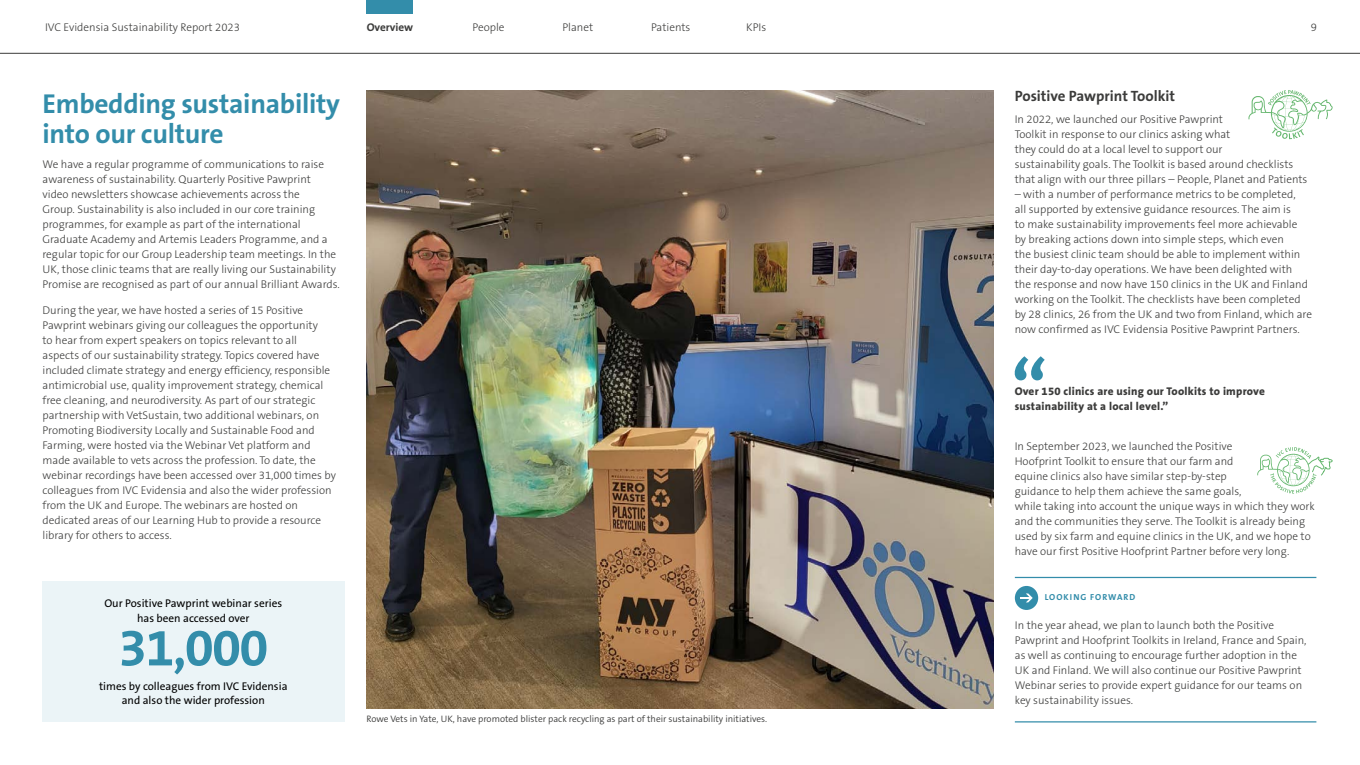
<style>
.page{position:relative;width:1360px;height:765px;background:#fff}
.page>*{position:absolute;margin:0;border:0;box-sizing:border-box;transform-origin:0 0}
.t1{font:700 52.5px "The Sans B W7";color:#338daa}
.t2{font:700 27.5px/30px "The Sans B W7";letter-spacing:-.01em;color:#338daa}
.t3{font:700 15px "The Sans B W7";color:#3c3c3b}
.t4{font:300 11.25px/15px "The Sans B W3";color:#3c3c3b}
.t5{font:11.25px/15px "The Sans B W5 Plain";color:#000;text-align:center}
.t6{font:800 11.25px/15px "The Sans B W8";letter-spacing:.02em;color:#3c3c3b}
.t7{font:700 11.25px "The Sans B W7";letter-spacing:-.005em;color:#3c3c3b}
.t8{font:300 9.38px "The Sans B W4";color:#3c3c3b}
.t9{font:700 8.75px "The Sans B W7";letter-spacing:.115em;color:#338daa}
</style>
<div class="page">
<hr style="left:1015px;top:577px;width:301px;height:1px;background:#338daa">
<hr style="left:1015px;top:721px;width:301px;height:2px;background:#338daa">
<div style="left:1015px;top:586px;width:23px;height:24px;background:#338daa;border-radius:50%"></div>
<svg style="left:1020px;top:593px;width:13px;height:9px"></svg>
<div style="left:42px;top:581px;width:303px;height:140px;background:#ebf4f7"></div>
<svg style="left:1248px;top:90px;width:85px;height:49px"></svg>
<img style="left:367px;top:90px;width:626px;height:618px">
<svg style="left:1257px;top:447px;width:76px;height:47px"></svg>
<svg style="left:1014px;top:356px;width:31px;height:24px"></svg>
<hr style="left:0;top:53px;width:1360px;height:1px;background:#3c3c3b">
<svg style="left:367px;top:0;width:46px;height:14px"></svg>
<p class="t4" style="left:45px;top:20px;width:196px">IVC Evidensia Sustainability Report 2023</p>
<p class="t7" style="left:367px;top:20px;width:48px">Overview</p>
<p class="t4" style="left:473px;top:20px;width:33px">People</p>
<p class="t4" style="left:563px;top:20px;width:32px">Planet</p>
<p class="t4" style="left:651px;top:20px;width:41px">Patients</p>
<p class="t4" style="left:746px;top:20px;width:22px">KPIs</p>
<p class="t4" style="left:1311px;top:20px;width:8px">9</p>
<h2 class="t2" style="left:43px;top:88px;width:299px">Embedding sustainability into our culture</h2>
<p class="t4" style="left:43px;top:157px;width:299px">We have a regular programme of communications to raise awareness of sustainability. Quarterly Positive Pawprint<br>video newsletters showcase achievements across the<br>Group. Sustainability is also included in our core training programmes, for example as part of the international Graduate Academy and Artemis Leaders Programme, and a regular topic for our Group Leadership team meetings. In the UK, those clinic teams that are really living our Sustainability Promise are recognised as part of our annual Brilliant Awards.</p>
<p class="t4" style="left:43px;top:302px;width:295px">During the year, we have hosted a series of 15 Positive Pawprint webinars giving our colleagues the opportunity<br>to hear from expert speakers on topics relevant to all aspects of our sustainability strategy. Topics covered have included climate strategy and energy efficiency, responsible antimicrobial use, quality improvement strategy, chemical free cleaning, and neurodiversity. As part of our strategic partnership with VetSustain, two additional webinars, on Promoting Biodiversity Locally and Sustainable Food and Farming, were hosted via the Webinar Vet platform and made available to vets across the profession. To date, the webinar recordings have been accessed over 31,000 times by colleagues from IVC Evidensia and also the wider profession from the UK and Europe. The webinars are hosted on dedicated areas of our Learning Hub to provide a resource library for others to access.</p>
<p class="t5" style="left:104px;top:596px;width:179px">Our Positive Pawprint webinar series has been accessed over</p>
<h1 class="t1" style="left:118px;top:614px;width:152px">31,000</h1>
<p class="t5" style="left:99px;top:679px;width:190px;line-height:13.8px">times by colleagues from IVC Evidensia and also the wider profession</p>
<p class="t8" style="left:367px;top:713px;width:402px">Rowe Vets in Yate, UK, have promoted blister pack recycling as part of their sustainability initiatives.</p>
<h3 class="t3" style="left:1015px;top:87px;width:162px">Positive Pawprint Toolkit</h3>
<p class="t4" style="left:1015px;top:112px;width:294px">In 2022, we launched our Positive Pawprint<br>Toolkit in response to our clinics asking what<br>they could do at a local level to support our<br>sustainability goals. The Toolkit is based around checklists that align with our three pillars – People, Planet and Patients</p>
<p class="t4" style="left:1015px;top:187px;width:299px">– with a number of performance metrics to be completed,<br>all supported by extensive guidance resources. The aim is<br>to make sustainability improvements feel more achievable<br>by breaking actions down into simple steps, which even<br>the busiest clinic team should be able to implement within their day-to-day operations. We have been delighted with<br>the response and now have 150 clinics in the UK and Finland working on the Toolkit. The checklists have been completed by 28 clinics, 26 from the UK and two from Finland, which are now confirmed as IVC Evidensia Positive Pawprint Partners.</p>
<p class="t6" style="left:1015px;top:384px;width:252px">Over 150 clinics are using our Toolkits to improve sustainability at a local level.”</p>
<p class="t4" style="left:1015px;top:439px;width:302px">In September 2023, we launched the Positive<br>Hoofprint Toolkit to ensure that our farm and<br>equine clinics also have similar step-by-step<br>guidance to help them achieve the same goals,<br>while taking into account the unique ways in which they work and the communities they serve. The Toolkit is already being used by six farm and equine clinics in the UK, and we hope to have our first Positive Hoofprint Partner before very long.</p>
<p class="t9" style="left:1045px;top:592px;width:92px">LOOKING FORWARD</p>
<p class="t4" style="left:1015px;top:617px;width:293px">In the year ahead, we plan to launch both the Positive Pawprint and Hoofprint Toolkits in Ireland, France and Spain, as well as continuing to encourage further adoption in the UK and Finland. We will also continue our Positive Pawprint Webinar series to provide expert guidance for our teams on key sustainability issues.</p>
</div>
